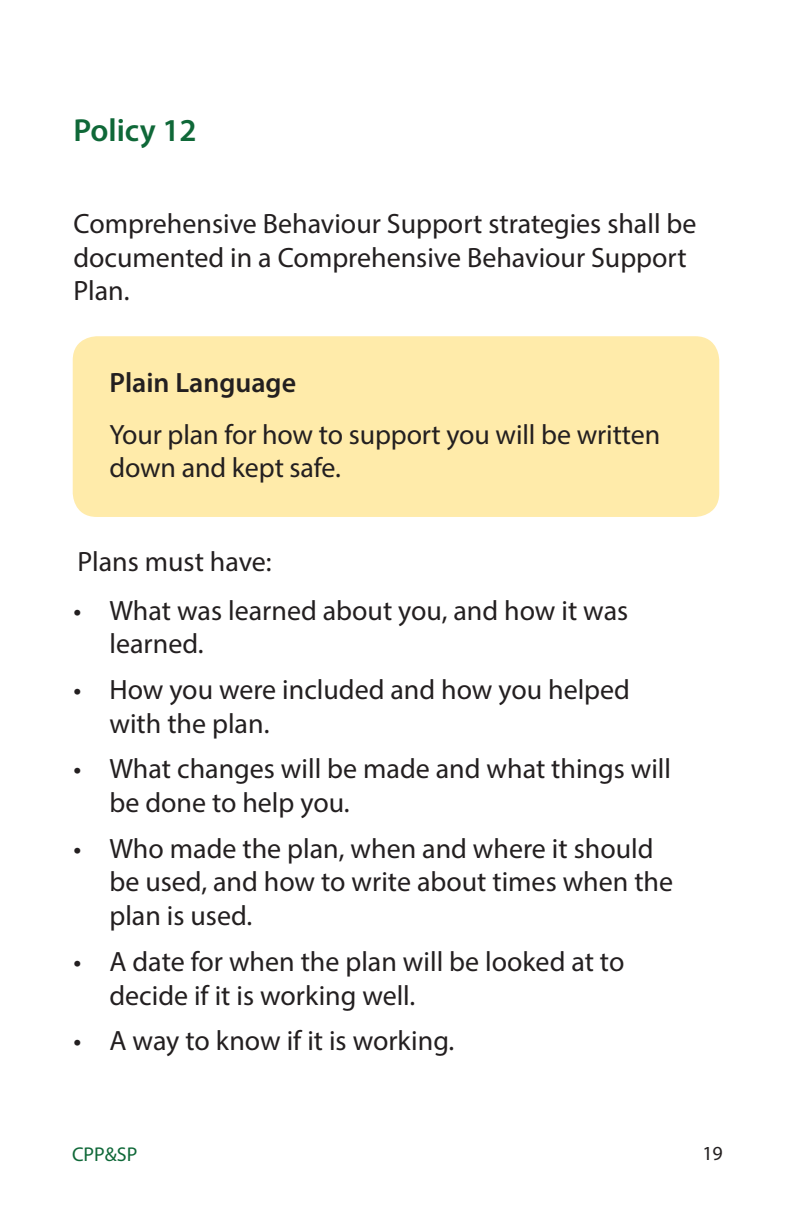
<style>
.page{position:relative;width:792px;height:1224px;background:#fff}
.page>*{position:absolute;margin:0;border:0;box-sizing:border-box;transform-origin:0 0}
.Main_Headings_-_Myri{font:600 32px "Myriad Pro";color:#0f6838}
.Body_text_-_Myriad_P{font:28px/33.6px "Myriad Pro";color:#231f20}
.Body_text_-_Myriad_P-2{font:600 28px "Myriad Pro";color:#231f20}
.t1{font:20px "Myriad Pro";color:#0f6838}
.t2{font:20px "Myriad Pro";color:#231f20}
</style>
<div class="page">
<div style="left:73px;top:336px;width:646px;height:181px;background:#ffebaa;border-radius:24px"></div>
<p class="Main_Headings_-_Myri" style="left:73px;top:110px;width:125px">Policy 12</p>
<p class="Body_text_-_Myriad_P" style="left:73px;top:207px;width:625px">Comprehensive Behaviour Support strategies shall be documented in a Comprehensive Behaviour Support<br>Plan.</p>
<p class="Body_text_-_Myriad_P-2" style="left:109px;top:365px;width:188px">Plain Language</p>
<p class="Body_text_-_Myriad_P" style="left:109px;top:417px;width:552px">Your plan for how to support you will be written down and kept safe.</p>
<p class="Body_text_-_Myriad_P" style="left:77px;top:544px;width:196px">Plans must have:</p>
<p class="Body_text_-_Myriad_P" style="left:109px;top:593px;width:520px;text-indent:-36px">• What was learned about you, and how it was learned.</p>
<p class="Body_text_-_Myriad_P" style="left:109px;top:672px;width:522px;text-indent:-36px">• How you were included and how you helped with the plan.</p>
<p class="Body_text_-_Myriad_P" style="left:109px;top:752px;width:563px;text-indent:-36px">• What changes will be made and what things will be done to help you.</p>
<p class="Body_text_-_Myriad_P" style="left:109px;top:831px;width:565px;text-indent:-36px">• Who made the plan, when and where it should be used, and how to write about times when the plan is used.</p>
<p class="Body_text_-_Myriad_P" style="left:109px;top:944px;width:517px;text-indent:-36px">• A date for when the plan will be looked at to decide if it is working well.</p>
<p class="Body_text_-_Myriad_P" style="left:73px;top:1024px;width:382px">• A way to know if it is working.</p>
<p class="t1" style="left:72px;top:1142px;width:67px">CPP&amp;SP</p>
<p class="t2" style="left:702px;top:1141px;width:22px">19</p>
</div>
